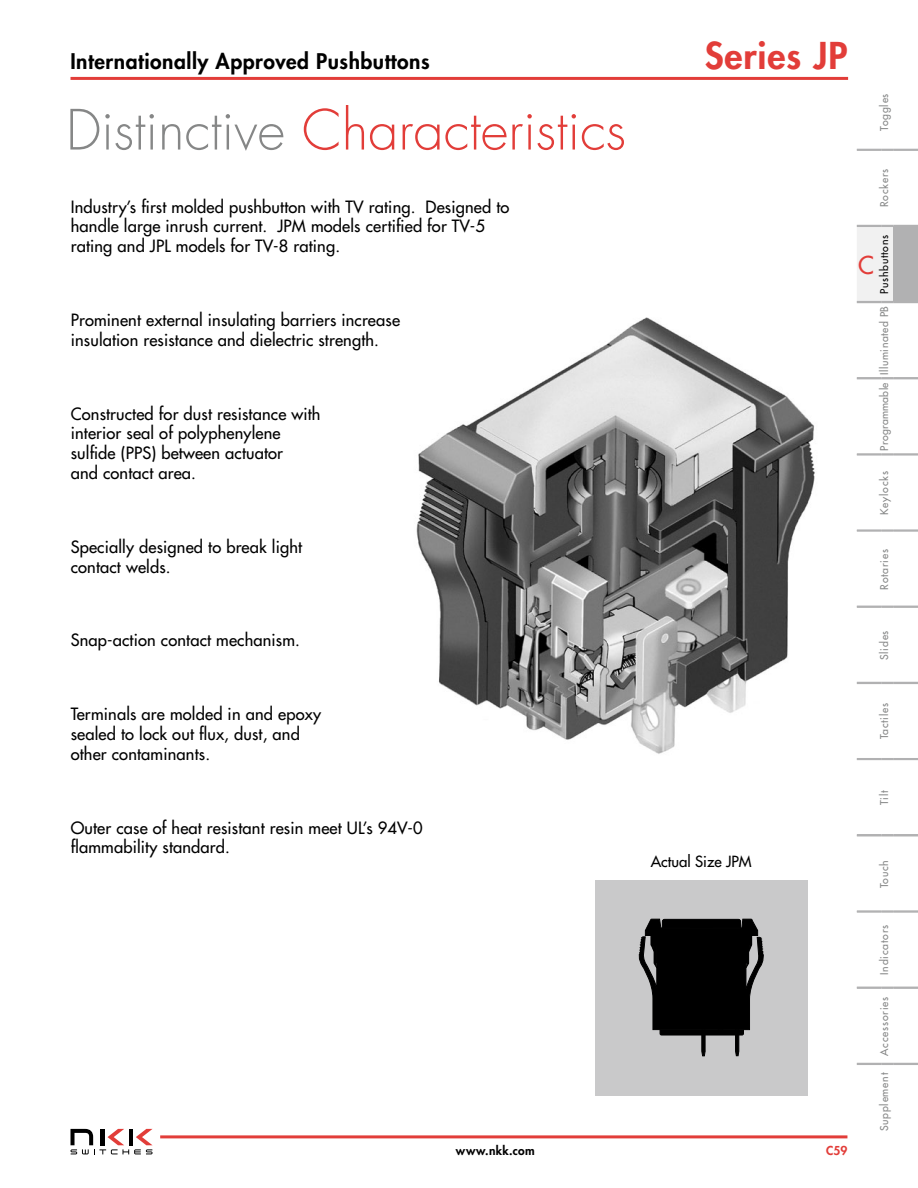
<style>
.page{position:relative;width:918px;height:1188px;background:#fff}
.page>*{position:absolute;margin:0;border:0;box-sizing:border-box;transform-origin:0 0}
.t1{font:300 54px "Futura Std";color:#e23d39}
.t2{font:800 36px "Futura Std";letter-spacing:.025em;color:#e23d39}
.t3{font:500 24px "Futura Std";color:#e23d39}
.t4{font:800 21px "Futura Std";letter-spacing:.025em;color:#000}
.t5{font:500 16.5px/19.8px "Futura Std";letter-spacing:.01em;color:#000}
.t6{font:500 15px "Futura Std";color:#000}
.t7{font:800 12px "Futura Std";letter-spacing:.035em;color:#000}
.t8{font:800 12px "Futura Std";color:#e23d39}
.t9{font:500 10.5px "Futura Std";letter-spacing:.075em;color:#868787}
.t10{font:500 10.5px "Futura Std";letter-spacing:.05em;color:#868787}
.t11{font:500 10.5px "Futura Std";letter-spacing:.025em;color:#868787}
.t12{font:500 10.5px "Futura Std";letter-spacing:.075em;color:#000}
.s1{color:#868787}
</style>
<div class="page">
<hr style="left:71px;top:77px;width:777px;height:3px;background:#e23d39">
<svg style="left:71px;top:1129px;width:82px;height:25px"></svg>
<hr style="left:160px;top:1135px;width:687px;height:3px;background:#e23d39">
<hr style="left:857px;top:911px;width:24px;height:2px;background:#b1b1b2">
<hr style="left:893px;top:911px;width:25px;height:2px;background:#b1b1b2">
<svg style="left:857px;top:987px;width:36px;height:2px"></svg>
<hr style="left:893px;top:987px;width:25px;height:2px;background:#b1b1b2">
<svg style="left:857px;top:1063px;width:61px;height:2px"></svg>
<hr style="left:857px;top:454px;width:24px;height:2px;background:#b1b1b2">
<hr style="left:857px;top:529px;width:24px;height:2px;background:#b1b1b2">
<hr style="left:893px;top:454px;width:25px;height:2px;background:#b1b1b2">
<hr style="left:893px;top:529px;width:25px;height:2px;background:#b1b1b2">
<hr style="left:857px;top:530px;width:24px;height:2px;background:#b1b1b2">
<svg style="left:881px;top:529px;width:12px;height:3px"></svg>
<hr style="left:893px;top:530px;width:25px;height:2px;background:#b1b1b2">
<svg style="left:857px;top:606px;width:36px;height:2px"></svg>
<hr style="left:893px;top:606px;width:25px;height:2px;background:#b1b1b2">
<svg style="left:857px;top:682px;width:61px;height:2px"></svg>
<hr style="left:857px;top:453px;width:24px;height:2px;background:#b1b1b2">
<svg style="left:881px;top:453px;width:12px;height:3px"></svg>
<svg style="left:857px;top:377px;width:61px;height:2px"></svg>
<hr style="left:893px;top:453px;width:25px;height:2px;background:#b1b1b2">
<svg style="left:857px;top:149px;width:36px;height:2px"></svg>
<hr style="left:893px;top:149px;width:25px;height:2px;background:#b1b1b2">
<svg style="left:857px;top:225px;width:61px;height:78px"></svg>
<hr style="left:857px;top:910px;width:24px;height:2px;background:#b1b1b2">
<svg style="left:881px;top:910px;width:12px;height:3px"></svg>
<hr style="left:893px;top:910px;width:25px;height:2px;background:#b1b1b2">
<svg style="left:857px;top:834px;width:36px;height:2px"></svg>
<svg style="left:857px;top:758px;width:61px;height:2px"></svg>
<hr style="left:893px;top:834px;width:25px;height:2px;background:#b1b1b2">
<div style="left:595px;top:880px;width:213px;height:216px;background:#c9c9ca"></div>
<svg style="left:639px;top:919px;width:125px;height:137px"></svg>
<hr style="left:656px;top:933px;width:91px;height:4px;background:#000">
<img style="left:416px;top:317px;width:399px;height:437px">
<p class="t4" style="left:70px;top:48px;width:361px">Internationally Approved Pushbuttons</p>
<h2 class="t2" style="left:705px;top:33px;width:144px">Series JP</h2>
<h1 class="t1" style="left:66px;top:97px;width:562px"><span class="s1">Distinctive</span> Characteristics</h1>
<p class="t5" style="left:71px;top:197px;width:440px">Industry’s first molded pushbutton with TV rating. Designed to handle large inrush current. JPM models certified for TV-5 rating and JPL models for TV-8 rating.</p>
<p class="t5" style="left:71px;top:310px;width:331px">Prominent external insulating barriers increase insulation resistance and dielectric strength.</p>
<p class="t5" style="left:71px;top:404px;width:251px">Constructed for dust resistance with interior seal of polyphenylene sulfide (PPS) between actuator<br>and contact area.</p>
<p class="t5" style="left:71px;top:537px;width:233px">Specially designed to break light contact welds.</p>
<p class="t9" style="left:878px;top:131px;width:39px;rotate:-90deg">Toggles</p>
<p class="t9" style="left:878px;top:207px;width:40px;rotate:-90deg">Rockers</p>
<p class="t12" style="left:878px;top:294px;width:61px;rotate:-90deg">Pushbuttons</p>
<p class="t10" style="left:878px;top:375px;width:70px;rotate:-90deg">Illuminated PB</p>
<h3 class="t3" style="left:858px;top:250px;width:17px">C</h3>
<p class="t11" style="left:878px;top:451px;width:70px;rotate:-90deg">Programmable</p>
<p class="t9" style="left:878px;top:515px;width:45px;rotate:-90deg">Keylocks</p>
<p class="t9" style="left:878px;top:590px;width:42px;rotate:-90deg">Rotaries</p>
<p class="t5" style="left:71px;top:630px;width:231px">Snap-action contact mechanism.</p>
<p class="t9" style="left:878px;top:660px;width:31px;rotate:-90deg">Slides</p>
<p class="t5" style="left:71px;top:704px;width:252px">Terminals are molded in and epoxy sealed to lock out flux, dust, and other contaminants.</p>
<p class="t5" style="left:71px;top:818px;width:353px">Outer case of heat resistant resin meet UL’s 94V-0 flammability standard.</p>
<p class="t6" style="left:651px;top:852px;width:103px">Actual Size JPM</p>
<p class="t7" style="left:456px;top:1143px;width:81px">www.nkk.com</p>
<p class="t8" style="left:826px;top:1143px;width:23px">C59</p>
<p class="t9" style="left:878px;top:739px;width:38px;rotate:-90deg">Tactiles</p>
<p class="t9" style="left:878px;top:805px;width:16px;rotate:-90deg">Tilt</p>
<p class="t9" style="left:878px;top:888px;width:30px;rotate:-90deg">Touch</p>
<p class="t9" style="left:878px;top:975px;width:51px;rotate:-90deg">Indicators</p>
<p class="t9" style="left:878px;top:1056px;width:60px;rotate:-90deg">Accessories</p>
<p class="t9" style="left:878px;top:1131px;width:60px;rotate:-90deg">Supplement</p>
</div>
